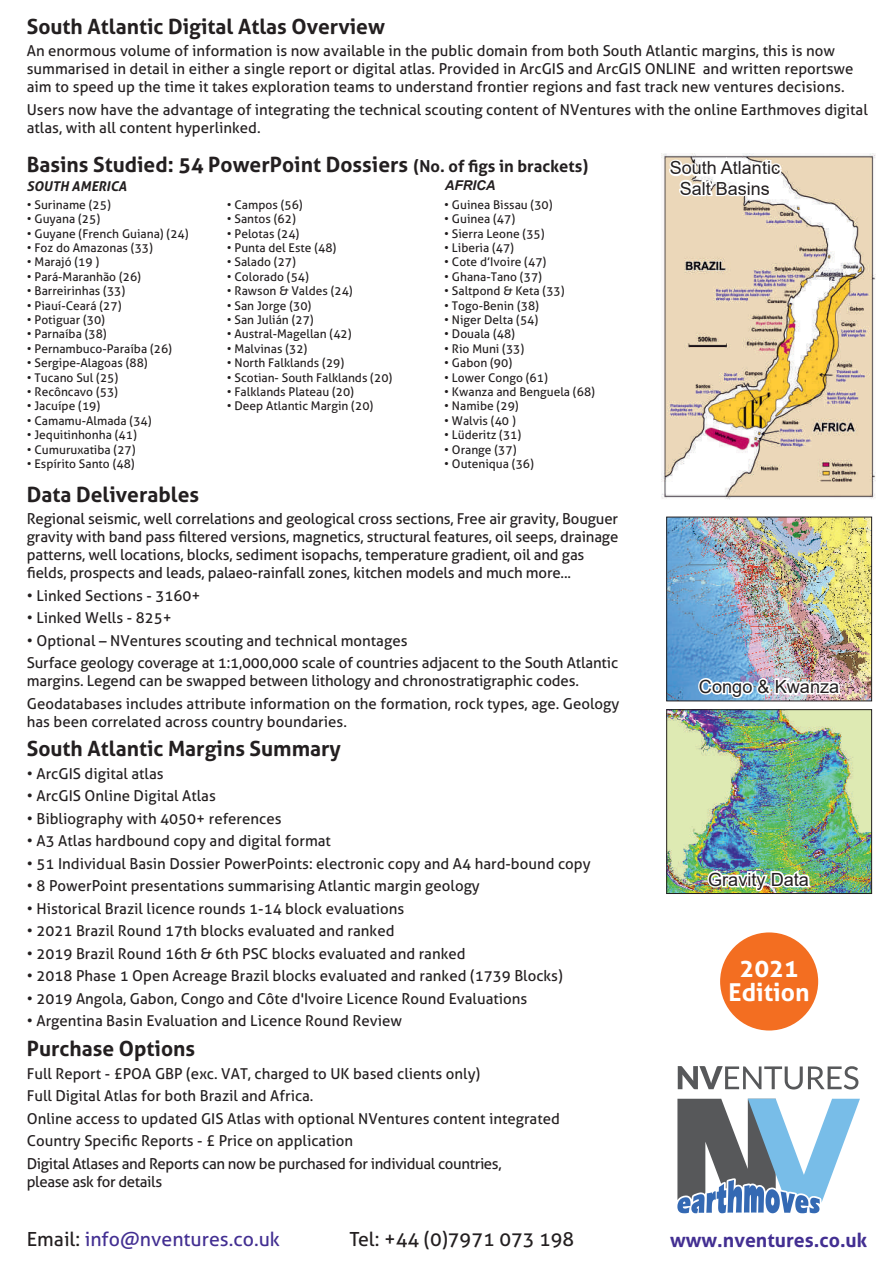
<style>
.page{position:relative;width:893px;height:1263px;background:#fff}
.page>*{position:absolute;margin:0;border:0;box-sizing:border-box;transform-origin:0 0}
.t1{font:700 24.75px/24.8px "Aller";color:#fff;text-align:center}
.t2{font:700 21px "Aller";color:#231f20}
.t3{font:19.5px "Aller";color:#432f92}
.t4{font:19.5px "Aller";color:#231f20}
.t5{font:700 19.5px "Aller";color:#432f92}
.t6{font:18.15px "Arial";color:#231f20}
.t7{font:18px/20.1px "Arial";color:#231f20;text-align:center}
.t8{font:15px/18px "Aller";color:#231f20}
.t9{font:15px "Aller";letter-spacing:-.025em;color:#231f20}
.t10{font:italic 700 13.5px "Aller";color:#231f20}
.t11{font:italic 700 13.5px "Arial";color:#231f20}
.t12{font:12px "Aller";color:#231f20}
.s1{font-size:16.5px}
.s2{color:#231f20}
</style>
<div class="page">
<img style="left:668px;top:711px;width:202px;height:181px">
<div style="left:666px;top:709px;width:206px;height:185px;border:1px solid #231f20"></div>
<img style="left:661px;top:153px;width:215px;height:347px">
<img style="left:668px;top:519px;width:202px;height:180px">
<div style="left:666px;top:517px;width:206px;height:184px;border:1px solid #231f20"></div>
<img style="left:696px;top:672px;width:148px;height:42px">
<img style="left:705px;top:867px;width:109px;height:27px">
<svg style="left:667px;top:153px;width:117px;height:46px"></svg>
<svg style="left:678px;top:1066px;width:180px;height:23px"></svg>
<svg style="left:677px;top:1099px;width:183px;height:114px"></svg>
<div style="left:720px;top:932px;width:98px;height:98px;background:#f36e21;border-radius:50%"></div>
<h2 class="t2" style="left:27px;top:13px;width:360px">South Atlantic Digital Atlas Overview</h2>
<p class="t8" style="left:27px;top:42px;width:828px">An enormous volume of information is now available in the public domain from both South Atlantic margins, this is now summarised in detail in either a single report or digital atlas. Provided in ArcGIS and ArcGIS ONLINE and written reportswe aim to speed up the time it takes exploration teams to understand frontier regions and fast track new ventures decisions.</p>
<p class="t8" style="left:27px;top:101px;width:842px">Users now have the advantage of integrating the technical scouting content of NVentures with the online Earthmoves digital atlas, with all content hyperlinked.</p>
<h2 class="t2" style="left:27px;top:151px;width:563px">Basins Studied: 54 PowerPoint Dossiers <span class="s1">(No. of figs in brackets)</span></h2>
<p class="t10" style="left:27px;top:178px;width:101px">SOUTH AMERICA</p>
<p class="t12" style="left:27px;top:197px;width:86px">• Suriname (25)</p>
<p class="t12" style="left:27px;top:212px;width:75px">• Guyana (25)</p>
<p class="t12" style="left:27px;top:226px;width:163px">• Guyane (French Guiana) (24)</p>
<p class="t12" style="left:27px;top:240px;width:128px">• Foz do Amazonas (33)</p>
<p class="t12" style="left:27px;top:255px;width:74px">• Marajó (19 )</p>
<p class="t12" style="left:27px;top:269px;width:116px">• Pará-Maranhão (26)</p>
<p class="t12" style="left:27px;top:284px;width:100px">• Barreirinhas (33)</p>
<p class="t12" style="left:27px;top:298px;width:96px">• Piauí-Ceará (27)</p>
<p class="t12" style="left:27px;top:312px;width:80px">• Potiguar (30)</p>
<p class="t12" style="left:27px;top:327px;width:81px">• Parnaíba (38)</p>
<p class="t12" style="left:27px;top:341px;width:147px">• Pernambuco-Paraíba (26)</p>
<p class="t12" style="left:27px;top:356px;width:122px">• Sergipe-Alagoas (88)</p>
<p class="t12" style="left:27px;top:370px;width:93px">• Tucano Sul (25)</p>
<p class="t12" style="left:27px;top:384px;width:93px">• Recôncavo (53)</p>
<p class="t12" style="left:27px;top:399px;width:75px">• Jacuípe (19)</p>
<p class="t12" style="left:27px;top:413px;width:126px">• Camamu-Almada (34)</p>
<p class="t12" style="left:27px;top:428px;width:112px">• Jequitinhonha (41)</p>
<p class="t12" style="left:27px;top:442px;width:110px">• Cumuruxatiba (27)</p>
<p class="t12" style="left:27px;top:456px;width:109px">• Espírito Santo (48)</p>
<p class="t11" style="left:445px;top:176px;width:52px">AFRICA</p>
<p class="t12" style="left:227px;top:197px;width:77px">• Campos (56)</p>
<p class="t12" style="left:227px;top:212px;width:70px">• Santos (62)</p>
<p class="t12" style="left:227px;top:226px;width:74px">• Pelotas (24)</p>
<p class="t12" style="left:227px;top:240px;width:111px">• Punta del Este (48)</p>
<p class="t12" style="left:227px;top:255px;width:71px">• Salado (27)</p>
<p class="t12" style="left:227px;top:269px;width:84px">• Colorado (54)</p>
<p class="t12" style="left:227px;top:284px;width:127px">• Rawson &amp; Valdes (24)</p>
<p class="t12" style="left:227px;top:298px;width:86px">• San Jorge (30)</p>
<p class="t12" style="left:227px;top:312px;width:88px">• San Julián (27)</p>
<p class="t12" style="left:227px;top:327px;width:126px">• Austral-Magellan (42)</p>
<p class="t12" style="left:227px;top:341px;width:82px">• Malvinas (32)</p>
<p class="t12" style="left:227px;top:356px;width:119px">• North Falklands (29)</p>
<p class="t12" style="left:227px;top:370px;width:167px">• Scotian- South Falklands (20)</p>
<p class="t12" style="left:227px;top:384px;width:129px">• Falklands Plateau (20)</p>
<p class="t12" style="left:227px;top:399px;width:148px">• Deep Atlantic Margin (20)</p>
<p class="t12" style="left:444px;top:197px;width:110px">• Guinea Bissau (30)</p>
<p class="t12" style="left:444px;top:212px;width:72px">• Guinea (47)</p>
<p class="t12" style="left:444px;top:226px;width:102px">• Sierra Leone (35)</p>
<p class="t12" style="left:444px;top:240px;width:71px">• Liberia (47)</p>
<p class="t12" style="left:444px;top:255px;width:104px">• Cote d’Ivoire (47)</p>
<p class="t12" style="left:444px;top:269px;width:99px">• Ghana-Tano (37)</p>
<p class="t12" style="left:444px;top:284px;width:122px">• Saltpond &amp; Keta (33)</p>
<p class="t12" style="left:444px;top:298px;width:96px">• Togo-Benin (38)</p>
<p class="t12" style="left:444px;top:312px;width:95px">• Niger Delta (54)</p>
<p class="t12" style="left:444px;top:327px;width:72px">• Douala (48)</p>
<p class="t12" style="left:444px;top:341px;width:82px">• Rio Muni (33)</p>
<p class="t12" style="left:444px;top:356px;width:69px">• Gabon (90)</p>
<p class="t12" style="left:444px;top:370px;width:105px">• Lower Congo (61)</p>
<p class="t12" style="left:444px;top:384px;width:152px">• Kwanza and Benguela (68)</p>
<p class="t12" style="left:444px;top:399px;width:76px">• Namibe (29)</p>
<p class="t12" style="left:444px;top:413px;width:73px">• Walvis (40 )</p>
<p class="t12" style="left:444px;top:428px;width:79px">• Lüderitz (31)</p>
<p class="t12" style="left:444px;top:442px;width:74px">• Orange (37)</p>
<p class="t12" style="left:444px;top:456px;width:91px">• Outeniqua (36)</p>
<h2 class="t2" style="left:27px;top:481px;width:174px">Data Deliverables</h2>
<p class="t8" style="left:27px;top:510px;width:593px">Regional seismic, well correlations and geological cross sections, Free air gravity, Bouguer gravity with band pass filtered versions, magnetics, structural features, oil seeps, drainage patterns, well locations, blocks, sediment isopachs, temperature gradient, oil and gas fields, prospects and leads, palaeo-rainfall zones, kitchen models and much more...</p>
<p class="t8" style="left:27px;top:586px;width:175px">• Linked Sections - 3160+</p>
<p class="t8" style="left:27px;top:609px;width:146px">• Linked Wells - 825+</p>
<p class="t8" style="left:27px;top:629px;width:593px;line-height:22.5px">• Optional – NVentures scouting and technical montages<br>Surface geology coverage at 1:1,000,000 scale of countries adjacent to the South Atlantic</p>
<p class="t8" style="left:27px;top:669px;width:594px;line-height:22.5px">margins. Legend can be swapped between lithology and chronostratigraphic codes.<br>Geodatabases includes attribute information on the formation, rock types, age. Geology</p>
<p class="t8" style="left:27px;top:712px;width:322px">has been correlated across country boundaries.</p>
<h2 class="t2" style="left:27px;top:736px;width:316px">South Atlantic Margins Summary</h2>
<p class="t8" style="left:27px;top:764px;width:138px">• ArcGIS digital atlas</p>
<p class="t8" style="left:27px;top:787px;width:190px">• ArcGIS Online Digital Atlas</p>
<p class="t8" style="left:27px;top:809px;width:256px">• Bibliography with 4050+ references</p>
<p class="t8" style="left:27px;top:832px;width:306px">• A3 Atlas hardbound copy and digital format</p>
<p class="t8" style="left:27px;top:854px;width:565px">• 51 Individual Basin Dossier PowerPoints: electronic copy and A4 hard-bound copy</p>
<p class="t8" style="left:27px;top:877px;width:455px">• 8 PowerPoint presentations summarising Atlantic margin geology</p>
<p class="t8" style="left:27px;top:899px;width:379px">• Historical Brazil licence rounds 1-14 block evaluations</p>
<p class="t8" style="left:27px;top:922px;width:369px">• 2021 Brazil Round 17th blocks evaluated and ranked</p>
<p class="t8" style="left:27px;top:944px;width:440px">• 2019 Brazil Round 16th &amp; 6th PSC blocks evaluated and ranked</p>
<p class="t8" style="left:27px;top:967px;width:538px">• 2018 Phase 1 Open Acreage Brazil blocks evaluated and ranked (1739 Blocks)</p>
<p class="t8" style="left:27px;top:989px;width:502px">• 2019 Angola, Gabon, Congo and Côte d'Ivoire Licence Round Evaluations</p>
<p class="t8" style="left:27px;top:1012px;width:377px">• Argentina Basin Evaluation and Licence Round Review</p>
<h2 class="t2" style="left:27px;top:1036px;width:170px">Purchase Options</h2>
<p class="t8" style="left:27px;top:1062px;width:534px;line-height:22.5px">Full Report - £POA GBP (exc. VAT, charged to UK based clients only)<br>Full Digital Atlas for both Brazil and Africa.<br>Online access to updated GIS Atlas with optional NVentures content integrated Country Specific Reports - £ Price on application<br>Digital Atlases and Reports can now be purchased for individual countries,</p>
<p class="t9" style="left:27px;top:1172px;width:137px">please ask for details</p>
<p class="t7" style="left:670px;top:158px;width:112px">South Atlantic<br>Salt Basins</p>
<p class="t6" style="left:699px;top:674px;width:142px">Congo &amp; Kwanza</p>
<p class="t6" style="left:708px;top:867px;width:102px">Gravity Data</p>
<h1 class="t1" style="left:729px;top:955px;width:83px">2021<br>Edition</h1>
<h3 class="t3" style="left:27px;top:1227px;width:255px"><span class="s2">Email:</span> info@nventures.co.uk</h3>
<h3 class="t4" style="left:349px;top:1227px;width:226px">Tel: +44 (0)7971 073 198</h3>
<h3 class="t5" style="left:670px;top:1228px;width:199px">www.nventures.co.uk</h3>
</div>
